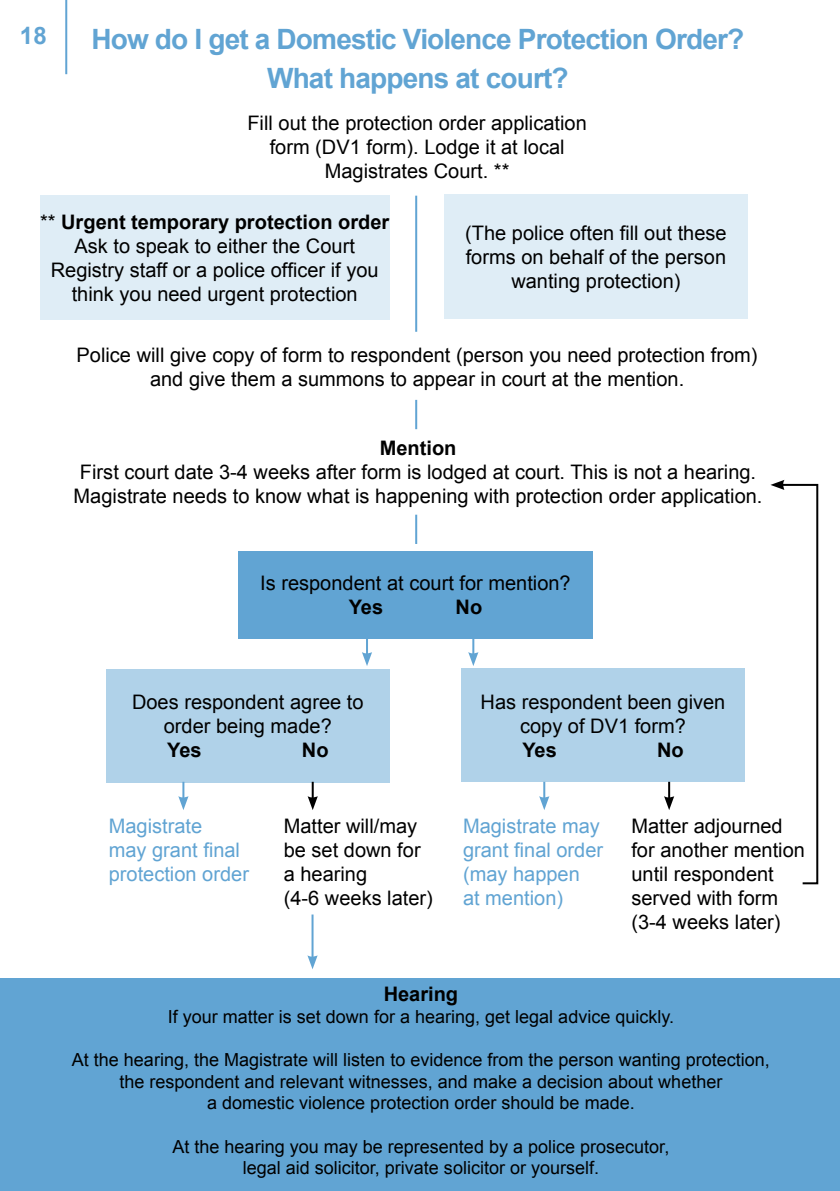
<style>
.page{position:relative;width:840px;height:1191px;background:#fff}
.page>*{position:absolute;margin:0;border:0;box-sizing:border-box;transform-origin:0 0}
.t1{font:700 28px/39.2px "Arial";letter-spacing:-.03em;color:#61a4d3;text-align:center}
.t2{font:700 24px "Arial";color:#61a4d3}
.t3{font:20px/24px "Arial";color:#000;text-align:center}
.t4{font:20px/24px "Arial";color:#61a4d3}
.t5{font:700 20px "Arial";color:#000}
.t6{font:18px/21.6px "Arial";color:#000;text-align:center}
.s1{font-weight:700}
</style>
<div class="page">
<div style="left:40px;top:195px;width:349px;height:125px;background:#dfedf6"></div>
<div style="left:444px;top:194px;width:303px;height:125px;background:#dfedf6"></div>
<div style="left:238px;top:551px;width:354px;height:88px;background:#61a4d3"></div>
<div style="left:106px;top:669px;width:283px;height:113px;background:#b0d2e9"></div>
<div style="left:461px;top:668px;width:283px;height:114px;background:#b0d2e9"></div>
<hr style="left:415px;top:196px;width:2px;height:136px;background:#61a4d3">
<hr style="left:415px;top:400px;width:2px;height:29px;background:#61a4d3">
<hr style="left:415px;top:514px;width:2px;height:30px;background:#61a4d3">
<svg style="left:362px;top:639px;width:10px;height:27px"></svg>
<svg style="left:468px;top:639px;width:10px;height:27px"></svg>
<svg style="left:307px;top:782px;width:10px;height:28px"></svg>
<svg style="left:539px;top:782px;width:10px;height:28px"></svg>
<svg style="left:664px;top:782px;width:10px;height:28px"></svg>
<svg style="left:178px;top:782px;width:10px;height:28px"></svg>
<div style="left:0;top:978px;width:839px;height:213px;background:#61a4d3"></div>
<hr style="left:311px;top:914px;width:2px;height:44px;background:#61a4d3">
<svg style="left:307px;top:955px;width:10px;height:14px"></svg>
<svg style="left:770px;top:480px;width:48px;height:405px"></svg>
<hr style="left:65px;top:0;width:2px;height:74px;background:#61a4d3">
<p class="t2" style="left:20px;top:20px;width:13px">18</p>
<h1 class="t1" style="left:91px;top:20px;width:654px">How do I get a Domestic Violence Protection Order?<br>What happens at court?</h1>
<p class="t3" style="left:247px;top:111px;width:341px">Fill out the protection order application form (DV1 form). Lodge it at local<br>Magistrates Court. **</p>
<p class="t3" style="left:40px;top:210px;width:350px">** <span class="s1">Urgent temporary protection order </span>Ask to speak to either the Court Registry staff or a police officer if you think you need urgent protection</p>
<p class="t3" style="left:465px;top:221px;width:263px">(The police often fill out these forms on behalf of the person wanting protection)</p>
<p class="t3" style="left:77px;top:343px;width:682px">Police will give copy of form to respondent (person you need protection from) and give them a summons to appear in court at the mention.</p>
<p class="t5" style="left:379px;top:434px;width:78px">Mention</p>
<p class="t3" style="left:74px;top:460px;width:690px">First court date 3-4 weeks after form is lodged at court. This is not a hearing.<br>Magistrate needs to know what is happening with protection order application.</p>
<p class="t3" style="left:260px;top:571px;width:312px">Is respondent at court for mention?</p>
<p class="t5" style="left:348px;top:594px;width:36px">Yes</p>
<p class="t5" style="left:455px;top:594px;width:28px">No</p>
<p class="t3" style="left:132px;top:690px;width:233px">Does respondent agree to order being made?</p>
<p class="t5" style="left:167px;top:737px;width:36px">Yes</p>
<p class="t5" style="left:302px;top:737px;width:28px">No</p>
<p class="t4" style="left:109px;top:814px;width:142px">Magistrate<br>may grant final protection order</p>
<p class="t3" style="left:283px;top:814px;width:150px;text-align:left">Matter will/may be set down for a hearing<br>(4-6 weeks later)</p>
<p class="t3" style="left:480px;top:689px;width:246px">Has respondent been given copy of DV1 form?</p>
<p class="t5" style="left:522px;top:736px;width:36px">Yes</p>
<p class="t5" style="left:656px;top:736px;width:28px">No</p>
<p class="t4" style="left:463px;top:814px;width:142px">Magistrate may grant final order (may happen<br>at mention)</p>
<p class="t3" style="left:631px;top:814px;width:175px;text-align:left">Matter adjourned for another mention until respondent served with form (3-4 weeks later)</p>
<p class="t5" style="left:383px;top:981px;width:76px">Hearing</p>
<p class="t6" style="left:168px;top:1006px;width:507px">If your matter is set down for a hearing, get legal advice quickly.</p>
<p class="t6" style="left:72px;top:1049px;width:699px">At the hearing, the Magistrate will listen to evidence from the person wanting protection, the respondent and relevant witnesses, and make a decision about whether<br>a domestic violence protection order should be made.</p>
<p class="t6" style="left:172px;top:1135px;width:498px">At the hearing you may be represented by a police prosecutor, legal aid solicitor, private solicitor or yourself.</p>
</div>
